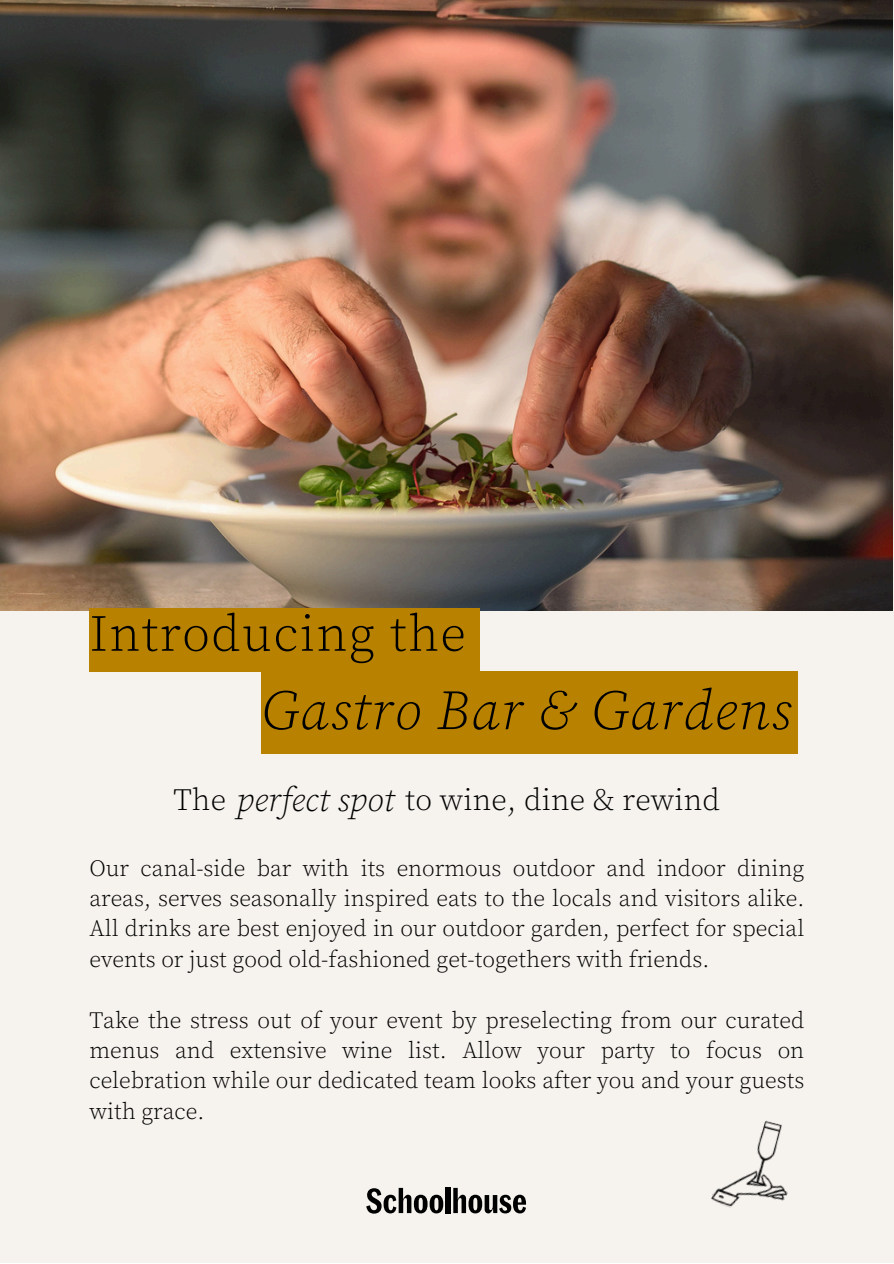
<style>
.page{position:relative;width:894px;height:1264px;background:#fff}
.page>*{position:absolute;margin:0;border:0;box-sizing:border-box;transform-origin:0 0}
.t1{font:italic 300 55.8px "Source Serif Pro";letter-spacing:.025em;color:#000}
.t2{font:300 51.3px "Source Serif Pro";letter-spacing:.025em;color:#000}
.t3{font:italic 300 33.75px "Source Serif Pro";color:#000}
.t4{font:300 30.75px "Source Serif Pro";letter-spacing:.005em;color:#000}
.t5{font:300 23.25px/30.3px "Source Serif Pro";color:#000;text-align:justify}
.s1{color:#f6f3ee}
</style>
<div class="page">
<div style="left:0;top:0;width:892px;height:1262px;background:#f6f3ee"></div>
<img style="left:0;top:0;width:892px;height:610px">
<img style="left:711px;top:1120px;width:77px;height:88px">
<svg style="left:366px;top:1187px;width:77px;height:26px"></svg>
<div style="left:445px;top:1187px;width:5px;height:26px;background:#000"></div>
<svg style="left:453px;top:1187px;width:73px;height:26px"></svg>
<div style="left:89px;top:608px;width:390px;height:64px;background:#b88200"></div>
<div style="left:261px;top:671px;width:536px;height:82px;background:#b88200"></div>
<p class="t2" style="left:89px;top:603px;width:378px">Introducing the</p>
<p class="t1" style="left:261px;top:677px;width:531px">Gastro Bar &amp; Gardens</p>
<p class="t3" style="left:236px;top:780px;width:159px">perfect spot</p>
<h1 class="t4" style="left:173px;top:782px;width:548px">The <span class="s1">perfect spot</span> to wine, dine &amp; rewind</h1>
<h2 class="t5" style="left:89px;top:853px;width:716px">Our canal-side bar with its enormous outdoor and indoor dining areas, serves seasonally inspired eats to the locals and visitors alike.<br>All drinks are best enjoyed in our outdoor garden, perfect for special events or just good old-fashioned get-togethers with friends.</h2>
<h2 class="t5" style="left:89px;top:1005px;width:716px">Take the stress out of your event by preselecting from our curated menus and extensive wine list. Allow your party to focus on celebration while our dedicated team looks after you and your guests with grace.</h2>
</div>
